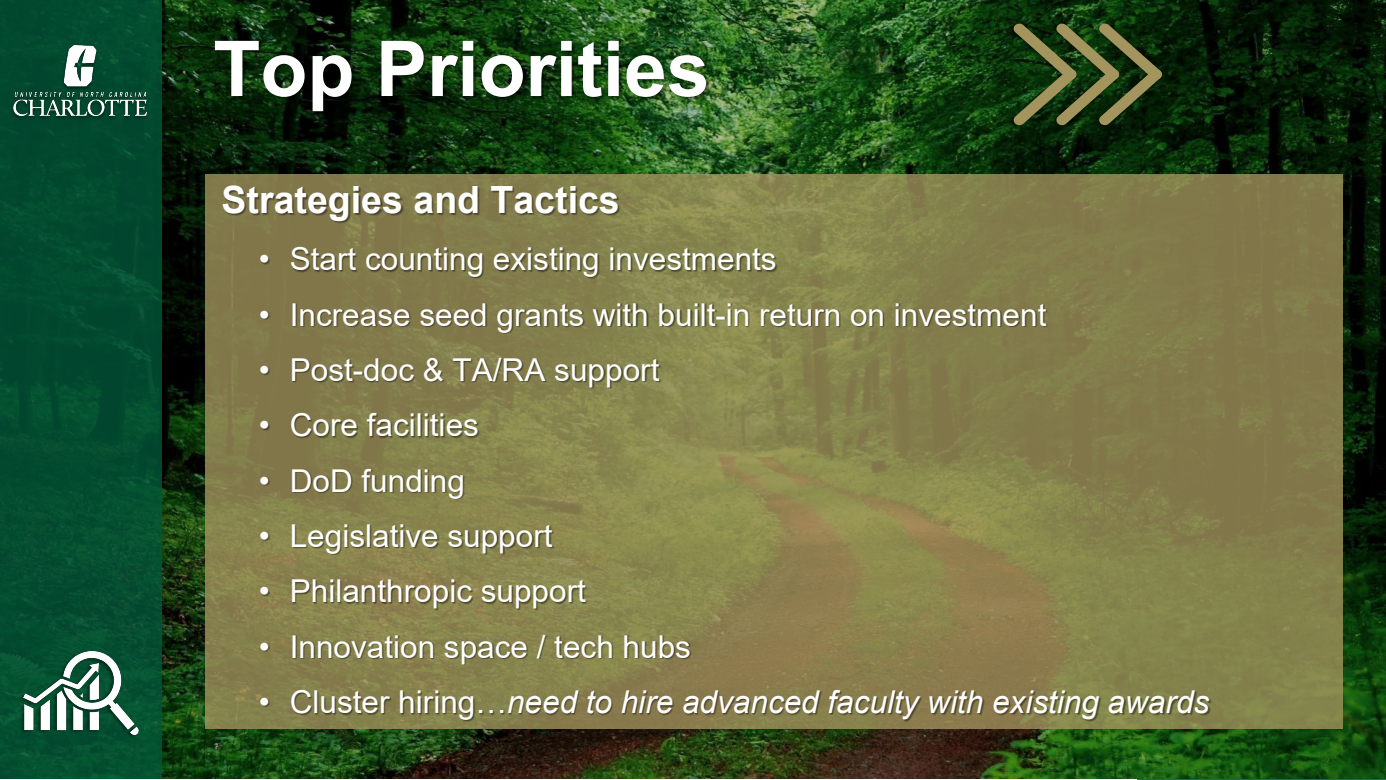
<style>
.page{position:relative;width:1386px;height:780px;background:#fff}
.page>*{position:absolute;margin:0;border:0;box-sizing:border-box;transform-origin:0 0}
.t1{font:700 77px "Arial";color:#fff}
.t2{font:700 37.45px "Arial";color:#fff}
.t3{font:31.5px "Arial";color:#fff}
.t4{font:italic 31.5px "Arial";color:#fff}
.s1{font-style:normal}
</style>
<div class="page">
<img style="left:161px;top:0;width:1224px;height:778px">
<img style="left:989px;top:0;width:193px;height:151px">
<svg style="left:1012px;top:23px;width:150px;height:102px;background:#384c23"></svg>
<div style="left:205px;top:174px;width:1137px;height:554px;background:#a4955e;opacity:.79"></div>
<img style="left:198px;top:165px;width:192px;height:83px">
<img style="left:390px;top:165px;width:255px;height:64px">
<div style="left:240px;top:232px;width:30px;height:55px;background:#81754a"></div>
<img style="left:270px;top:229px;width:528px;height:56px">
<div style="left:240px;top:287px;width:30px;height:55px;background:#81774a"></div>
<img style="left:270px;top:285px;width:425px;height:69px">
<img style="left:695px;top:285px;width:11px;height:69px">
<img style="left:706px;top:285px;width:370px;height:69px">
<div style="left:240px;top:342px;width:30px;height:56px;background:#81754a"></div>
<img style="left:270px;top:340px;width:63px;height:55px">
<img style="left:333px;top:340px;width:11px;height:55px">
<img style="left:344px;top:340px;width:337px;height:70px">
<img style="left:240px;top:398px;width:30px;height:55px">
<img style="left:270px;top:395px;width:231px;height:70px">
<img style="left:240px;top:453px;width:30px;height:55px">
<img style="left:270px;top:450px;width:217px;height:56px">
<img style="left:240px;top:508px;width:30px;height:56px">
<img style="left:270px;top:506px;width:304px;height:55px">
<img style="left:240px;top:564px;width:30px;height:55px">
<img style="left:270px;top:561px;width:337px;height:55px">
<img style="left:240px;top:619px;width:30px;height:55px">
<img style="left:270px;top:616px;width:442px;height:56px">
<img style="left:240px;top:674px;width:30px;height:66px">
<img style="left:270px;top:672px;width:217px;height:69px">
<img style="left:487px;top:672px;width:743px;height:69px">
<div style="left:0;top:0;width:161px;height:778px;background:#024b2f"></div>
<img style="left:12px;top:642px;width:134px;height:98px">
<img style="left:17px;top:644px;width:127px;height:90px">
<img style="left:12px;top:31px;width:136px;height:88px">
<img style="left:166px;top:0;width:595px;height:165px">
<p class="t1" style="left:213px;top:15px;width:498px">Top Priorities</p>
<p class="t2" style="left:221px;top:174px;width:400px">Strategies and Tactics</p>
<p class="t3" style="left:259px;top:237px;width:519px">• Start counting existing investments</p>
<p class="t3" style="left:259px;top:292px;width:789px">• Increase seed grants with built-in return on investment</p>
<p class="t3" style="left:259px;top:348px;width:402px">• Post-doc &amp; TA/RA support</p>
<p class="t3" style="left:259px;top:403px;width:222px">• Core facilities</p>
<p class="t3" style="left:259px;top:458px;width:208px">• DoD funding</p>
<p class="t3" style="left:259px;top:514px;width:295px">• Legislative support</p>
<p class="t3" style="left:259px;top:569px;width:329px">• Philanthropic support</p>
<p class="t3" style="left:259px;top:624px;width:434px">• Innovation space / tech hubs</p>
<p class="t4" style="left:259px;top:681px;width:952px"><span class="s1">• Cluster hiring…</span>need to hire advanced faculty with existing awards</p>
</div>
